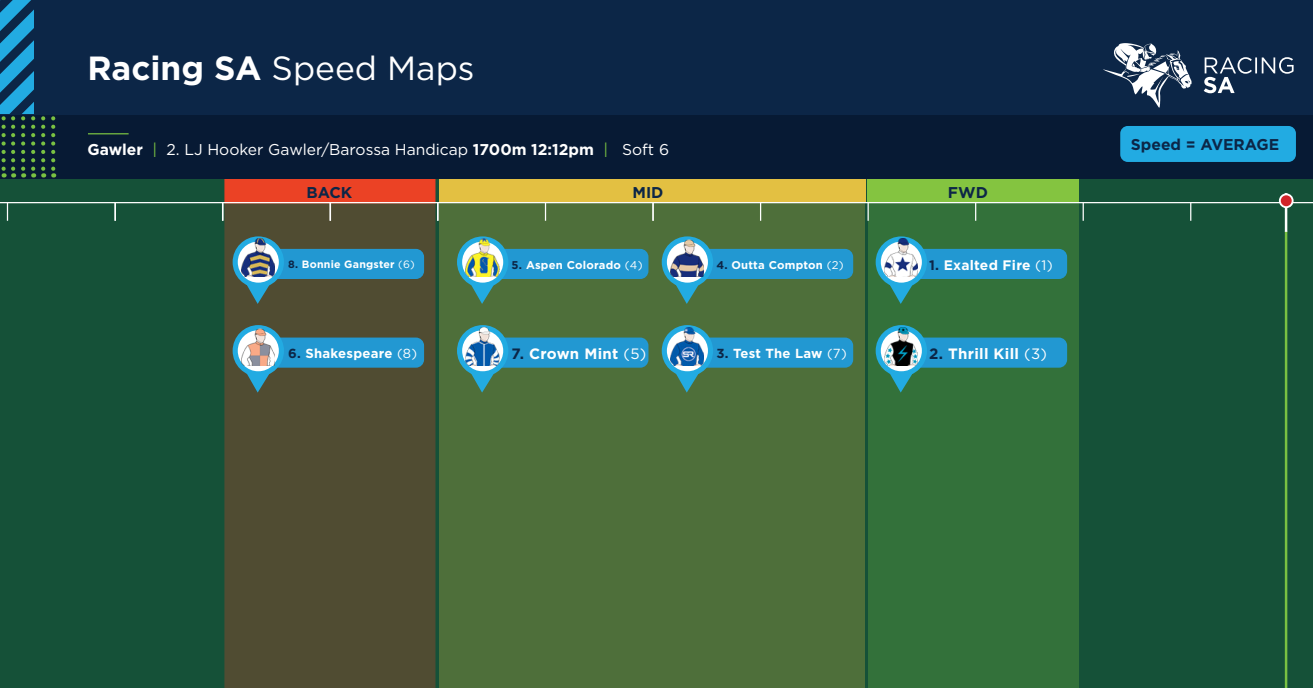
<style>
.page{position:relative;width:1313px;height:688px;background:#fff}
.page>*{position:absolute;margin:0;border:0;box-sizing:border-box;transform-origin:0 0}
.t1{font:33.5px "Gotham HTF";color:#fff}
.t2{font:15.62px "Gotham";color:#fff}
.t3{font:700 15.62px "Gotham HTF";color:#0c2647}
.t4{font:700 15px "Gotham HTF";letter-spacing:.02em;color:#fff}
.t5{font:700 13.75px "Gotham HTF";letter-spacing:.02em;color:#fff}
.t6{font:700 13.12px "Gotham HTF";letter-spacing:.02em;color:#fff}
.t7{font:700 11.25px "Gotham HTF";letter-spacing:.02em;color:#fff}
.t8{font:700 10.62px "Gotham HTF";letter-spacing:.02em;color:#fff}
.s1{font-weight:700}
.s2{font-family:"Gotham HTF";font-weight:700}
.s3{font-family:"Gotham HTF";color:#79c142}
.s4{font-family:"Gotham HTF"}
.s5{color:#0c2647}
.s6{font-family:"Gotham";font-weight:400}
</style>
<div class="page">
<div style="left:0;top:149px;width:1312px;height:539px;background:#155138"></div>
<div style="left:225px;top:203px;width:210px;height:485px;background:#504c32"></div>
<div style="left:225px;top:178px;width:210px;height:25px;background:#eb4225;border:1px solid #eb3e26"></div>
<div style="left:439px;top:178px;width:426px;height:25px;background:#e3c042"></div>
<div style="left:867px;top:178px;width:211px;height:25px;background:#84c440"></div>
<div style="left:439px;top:203px;width:425px;height:485px;background:#4e6f3a"></div>
<div style="left:868px;top:199px;width:210px;height:489px;background:#33713a"></div>
<div style="left:0;top:0;width:1312px;height:178px;background:#0c2647"></div>
<hr style="left:0;top:202px;width:1312px;height:1px;background:#fff">
<div style="left:0;top:115px;width:1312px;height:63px;background:#071a34"></div>
<svg style="left:545px;top:203px;width:1px;height:18px"></svg>
<hr style="left:88px;top:133px;width:41px;height:1px;background:#79c142">
<svg style="left:1203px;top:57px;width:90px;height:36px"></svg>
<svg style="left:1103px;top:43px;width:88px;height:65px"></svg>
<svg style="left:652px;top:203px;width:1px;height:18px"></svg>
<svg style="left:760px;top:203px;width:1px;height:18px"></svg>
<svg style="left:867px;top:203px;width:1px;height:18px"></svg>
<svg style="left:975px;top:203px;width:1px;height:18px"></svg>
<svg style="left:1082px;top:203px;width:1px;height:18px"></svg>
<svg style="left:1190px;top:203px;width:1px;height:18px"></svg>
<svg style="left:41px;top:116px;width:4px;height:61px"></svg>
<svg style="left:51px;top:116px;width:4px;height:61px"></svg>
<svg style="left:0;top:0;width:35px;height:177px"></svg>
<hr style="left:1284px;top:231px;width:3px;height:457px;background:#79c142">
<hr style="left:1284px;top:193px;width:3px;height:39px;background:#fff">
<div style="left:1279px;top:194px;width:13px;height:13px;background:#d1232a;border-radius:50%"></div>
<div style="left:1278px;top:193px;width:15px;height:15px;border:2px solid #fff;border-radius:50%"></div>
<svg style="left:7px;top:203px;width:1px;height:18px"></svg>
<svg style="left:114px;top:203px;width:2px;height:18px"></svg>
<svg style="left:222px;top:203px;width:1px;height:18px"></svg>
<svg style="left:329px;top:203px;width:2px;height:18px"></svg>
<svg style="left:437px;top:203px;width:1px;height:18px"></svg>
<svg style="left:233px;top:325px;width:191px;height:67px;background:#3f717c"></svg>
<img style="left:241px;top:327px;width:34px;height:38px">
<svg style="left:233px;top:236px;width:191px;height:68px;background:#3f707b"></svg>
<img style="left:241px;top:238px;width:34px;height:38px">
<svg style="left:661px;top:325px;width:192px;height:67px"></svg>
<img style="left:670px;top:327px;width:34px;height:38px">
<svg style="left:457px;top:325px;width:191px;height:67px"></svg>
<img style="left:466px;top:327px;width:33px;height:38px">
<svg style="left:661px;top:236px;width:192px;height:68px"></svg>
<img style="left:670px;top:238px;width:34px;height:38px">
<svg style="left:457px;top:236px;width:191px;height:68px"></svg>
<img style="left:466px;top:238px;width:33px;height:38px">
<svg style="left:875px;top:325px;width:192px;height:67px"></svg>
<img style="left:884px;top:327px;width:33px;height:38px">
<svg style="left:875px;top:236px;width:192px;height:68px"></svg>
<img style="left:884px;top:238px;width:33px;height:38px">
<div style="left:1120px;top:126px;width:175px;height:36px;background:#22abe2;border-radius:8px"></div>
<p class="t1" style="left:87px;top:49px;width:389px"><span class="s1">Racing SA</span> Speed Maps</p>
<p class="t2" style="left:87px;top:141px;width:583px"><span class="s2">Gawler</span> <span class="s3">|</span> <span class="s4">2.</span> LJ Hooker Gawler/Barossa Handicap <span class="s2">1700m 12:12pm</span> <span class="s3">|</span> Soft 6</p>
<p class="t3" style="left:306px;top:184px;width:47px">BACK</p>
<p class="t3" style="left:632px;top:183px;width:33px">MID</p>
<p class="t3" style="left:948px;top:184px;width:41px">FWD</p>
<p class="t8" style="left:288px;top:258px;width:128px"><span class="s5">8.</span> Bonnie Gangster <span class="s6">(6)</span></p>
<p class="t6" style="left:288px;top:346px;width:130px"><span class="s5">6.</span> Shakespeare <span class="s6">(8)</span></p>
<p class="t7" style="left:511px;top:258px;width:132px"><span class="s5">5.</span> Aspen Colorado <span class="s6">(4)</span></p>
<p class="t7" style="left:716px;top:258px;width:129px"><span class="s5">4.</span> Outta Compton <span class="s6">(2)</span></p>
<p class="t4" style="left:511px;top:345px;width:136px"><span class="s5">7.</span> Crown Mint <span class="s6">(5)</span></p>
<p class="t6" style="left:716px;top:346px;width:132px"><span class="s5">3.</span> Test The Law <span class="s6">(7)</span></p>
<p class="t5" style="left:929px;top:257px;width:125px"><span class="s5">1.</span> Exalted Fire <span class="s6">(1)</span></p>
<p class="t4" style="left:929px;top:345px;width:119px"><span class="s5">2.</span> Thrill Kill <span class="s6">(3)</span></p>
<p class="t3" style="left:1130px;top:135px;width:150px">Speed = AVERAGE</p>
</div>
